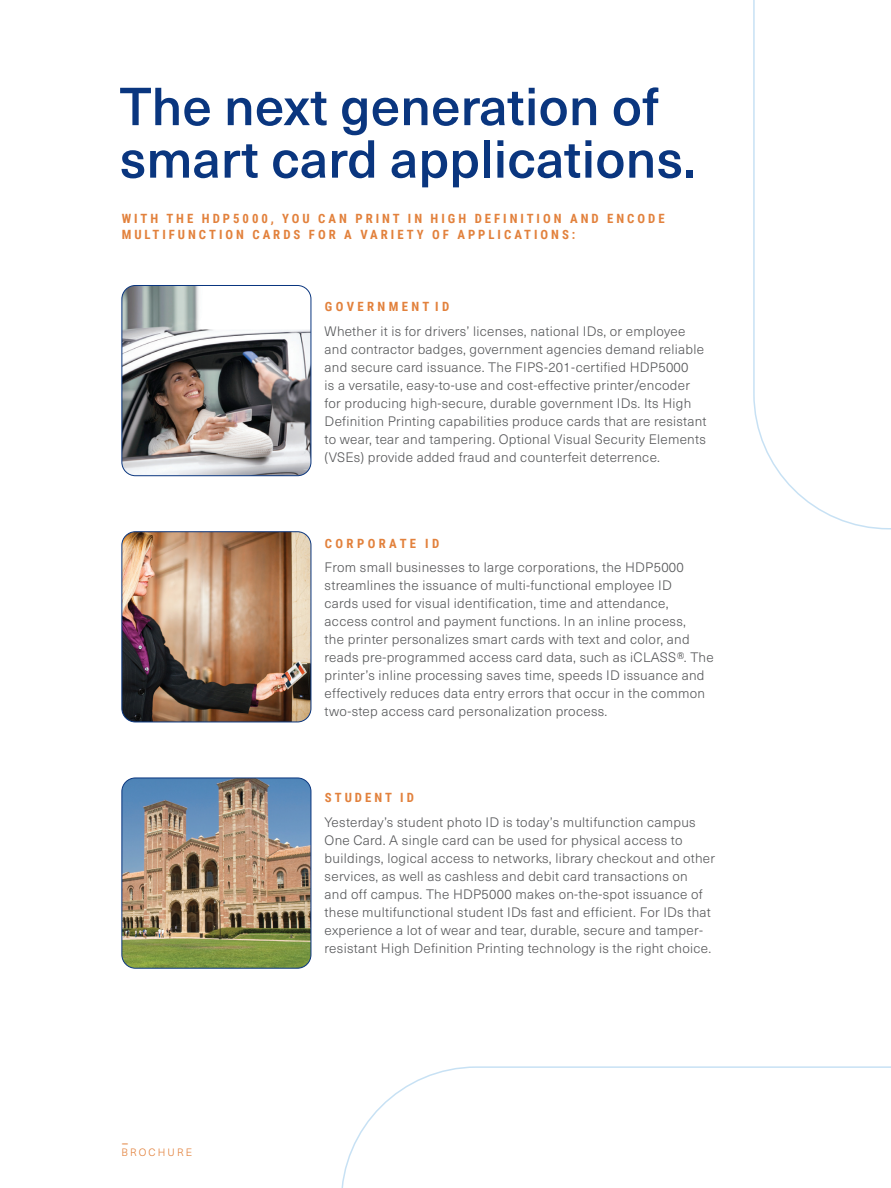
<style>
.page{position:relative;width:891px;height:1188px;background:#fff}
.page>*{position:absolute;margin:0;border:0;box-sizing:border-box;transform-origin:0 0}
.br_large_section_hea{font:500 52.5px/52.5px "Neue Haas Unica Pro";color:#0a367f}
.t1{font:100 25.5px "Neue Haas Unica Pro";color:#e2813c}
.br_main_body{font:300 13.5px/18px "Neue Haas Unica Pro";letter-spacing:.02em;color:#57585a}
.br_small_section_sub{font:700 12.75px/15.3px "Roboto Condensed";letter-spacing:.235em;color:#e2813c}
.br_main_body-2{font:700 12.75px "Roboto Condensed";letter-spacing:.235em;color:#e2813c}
.t2{font:300 10.5px "Neue Haas Unica Pro";letter-spacing:.2em;color:#e2813c}
</style>
<div class="page">
<svg style="left:341px;top:1066px;width:550px;height:122px"></svg>
<svg style="left:753px;top:0;width:138px;height:530px"></svg>
<img style="left:122px;top:285px;width:189px;height:191px">
<div style="left:122px;top:285px;width:189px;height:191px;border:1px solid #0a367f;border-radius:14px"></div>
<img style="left:122px;top:532px;width:189px;height:190px">
<div style="left:122px;top:532px;width:189px;height:190px;border:1px solid #0a367f;border-radius:14px"></div>
<img style="left:122px;top:778px;width:189px;height:190px">
<div style="left:122px;top:778px;width:189px;height:190px;border:1px solid #0a367f;border-radius:14px"></div>
<h2 class="br_large_section_hea" style="left:120px;top:81px;width:578px">The next generation of smart card applications.</h2>
<h3 class="br_small_section_sub" style="left:122px;top:211px;width:544px">WITH THE HDP5000, YOU CAN PRINT IN HIGH DEFINITION AND ENCODE<br>MULTIFUNCTION CARDS FOR A VARIETY OF APPLICATIONS:</h3>
<h3 class="br_small_section_sub" style="left:325px;top:298px;width:126px">G O V E R N M E N T I D</h3>
<p class="br_main_body" style="left:325px;top:322px;width:384px">Whether it is for drivers’ licenses, national IDs, or employee and contractor badges, government agencies demand reliable and secure card issuance. The FIPS-201-certified HDP5000<br>is a versatile, easy-to-use and cost-effective printer/encoder for producing high-secure, durable government IDs. Its High Definition Printing capabilities produce cards that are resistant to wear, tear and tampering. Optional Visual Security Elements (VSEs) provide added fraud and counterfeit deterrence.</p>
<p class="br_main_body-2" style="left:325px;top:534px;width:116px">C O R P O R A T E I D</p>
<p class="br_main_body" style="left:325px;top:559px;width:391px">From small businesses to large corporations, the HDP5000 streamlines the issuance of multi-functional employee ID<br>cards used for visual identification, time and attendance, access control and payment functions. In an inline process,<br>the printer personalizes smart cards with text and color, and reads pre-programmed access card data, such as iCLASS®. The printer’s inline processing saves time, speeds ID issuance and effectively reduces data entry errors that occur in the common two-step access card personalization process.</p>
<h2 class="t1" style="left:122px;top:1130px;width:9px">-</h2>
<p class="t2" style="left:122px;top:1147px;width:72px">BROCHURE</p>
<p class="br_main_body-2" style="left:325px;top:789px;width:91px">STUDENT I D</p>
<p class="br_main_body" style="left:325px;top:813px;width:392px">Yesterday’s student photo ID is today’s multifunction campus One Card. A single card can be used for physical access to buildings, logical access to networks, library checkout and other services, as well as cashless and debit card transactions on<br>and off campus. The HDP5000 makes on-the-spot issuance of these multifunctional student IDs fast and efficient. For IDs that experience a lot of wear and tear, durable, secure and tamper&shy;resistant High Definition Printing technology is the right choice.</p>
</div>
